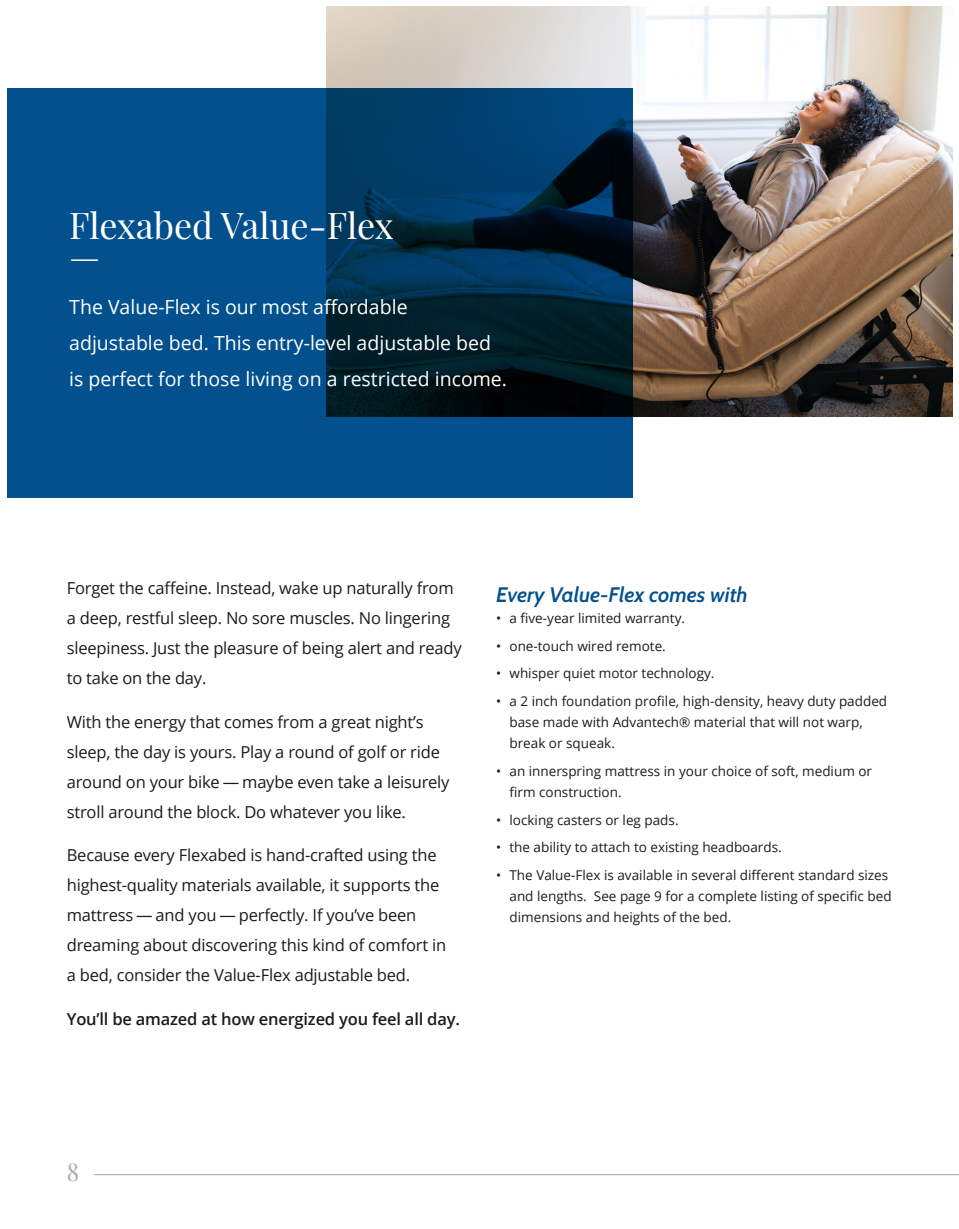
<style>
.page{position:relative;width:959px;height:1229px;background:#fff}
.page>*{position:absolute;margin:0;border:0;box-sizing:border-box;transform-origin:0 0}
.t1{font:36px "Playfair Display";letter-spacing:-.005em;color:#fff}
.t2{font:36px "Playfair Display";color:#f4ece0}
.t3{font:24px "Playfair Display";color:#aaabaa}
.t4{font:italic 600 21px "Cabin";color:#02518e}
.t5{font:19.5px/36px "Open Sans";color:#fff}
.t6{font:16.5px/30px "Open Sans";letter-spacing:-.01em;color:#1c1b1a}
.t7{font:600 16.5px "Open Sans";letter-spacing:-.01em;color:#1c1b1a}
.t8{font:13.5px/21px "Open Sans";color:#1c1b1a}
</style>
<div class="page">
<img style="left:326px;top:7px;width:626px;height:409px">
<svg style="left:7px;top:88px;width:625px;height:410px;background:#014170"></svg>
<hr style="left:94px;top:1174px;width:864px;height:1px;background:#aaabaa">
<p class="t1" style="left:69px;top:203px;width:326px">Flexabed Value-Flex</p>
<p class="t2" style="left:69px;top:234px;width:33px">—</p>
<p class="t5" style="left:69px;top:288px;width:439px">The Value-Flex is our most affordable<br>adjustable bed. This entry-level adjustable bed is perfect for those living on a restricted income.</p>
<p class="t6" style="left:67px;top:572px;width:396px">Forget the caffeine. Instead, wake up naturally from a deep, restful sleep. No sore muscles. No lingering sleepiness. Just the pleasure of being alert and ready to take on the day.</p>
<p class="t6" style="left:67px;top:706px;width:384px">With the energy that comes from a great night’s sleep, the day is yours. Play a round of golf or ride around on your bike — maybe even take a leisurely stroll around the block. Do whatever you like.</p>
<p class="t6" style="left:67px;top:839px;width:381px">Because every Flexabed is hand-crafted using the highest-quality materials available, it supports the mattress — and you — perfectly. If you’ve been dreaming about discovering this kind of comfort in a bed, consider the Value-Flex adjustable bed.</p>
<p class="t7" style="left:67px;top:1007px;width:394px">You’ll be amazed at how energized you feel all day.</p>
<p class="t4" style="left:496px;top:581px;width:253px">Every Value-Flex comes with</p>
<p class="t8" style="left:496px;top:607px;width:190px">• a five-year limited warranty.</p>
<p class="t8" style="left:496px;top:635px;width:171px">• one-touch wired remote.</p>
<p class="t8" style="left:496px;top:662px;width:220px">• whisper quiet motor technology.</p>
<p class="t8" style="left:509px;top:690px;width:379px;text-indent:-14px">• a 2 inch foundation profile, high-density, heavy duty padded base made with Advantech® material that will not warp, break or squeak.</p>
<p class="t8" style="left:509px;top:760px;width:364px;text-indent:-14px">• an innerspring mattress in your choice of soft, medium or firm construction.</p>
<p class="t8" style="left:496px;top:809px;width:184px">• locking casters or leg pads.</p>
<p class="t8" style="left:496px;top:836px;width:287px">• the ability to attach to existing headboards.</p>
<p class="t8" style="left:509px;top:864px;width:384px;text-indent:-14px">• The Value-Flex is available in several different standard sizes and lengths. See page 9 for a complete listing of specific bed dimensions and heights of the bed.</p>
<h2 class="t3" style="left:67px;top:1157px;width:14px">8</h2>
</div>
